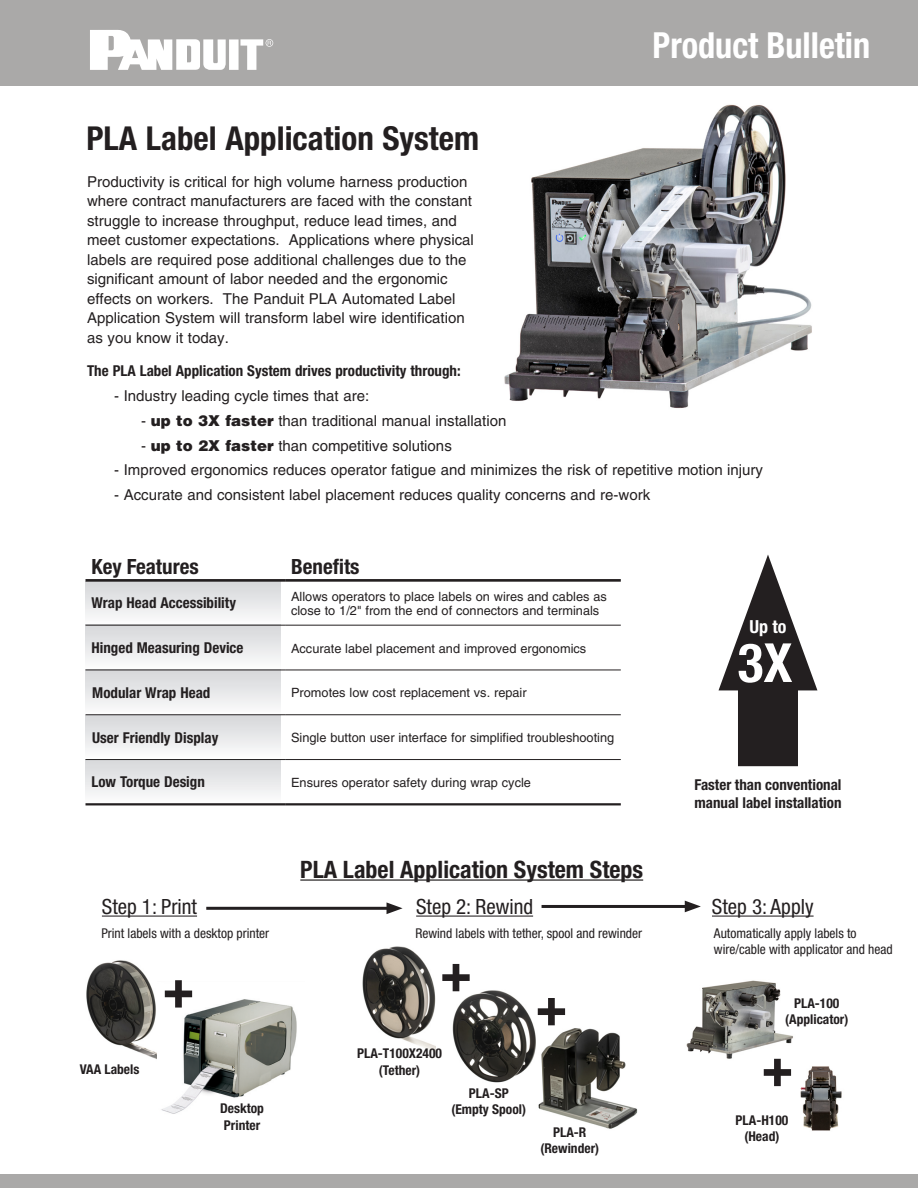
<style>
.page{position:relative;width:918px;height:1188px;background:#fff}
.page>*{position:absolute;margin:0;border:0;box-sizing:border-box;transform-origin:0 0}
.t1{font:700 condensed 54px "Helvetica Neue LT Std";color:#231f20}
.t2{font:700 condensed 54px "Helvetica Neue LT Std";color:#fff}
.t3{font:700 condensed 36px "Helvetica Neue LT Std";color:#fff;scale:.95 1}
.t4{font:700 condensed 33px "Helvetica Neue LT Std";color:#231f20}
.t5{font:700 condensed 24px "Helvetica Neue LT Std";color:#231f20}
.t6{font:condensed 21px "Helvetica Neue LT Std";color:#231f20}
.t7{font:700 condensed 21px "Helvetica Neue LT Std";color:#231f20}
.t8{font:700 condensed 18px "Helvetica Neue LT Std";color:#fff}
.t9{font:15px/19.5px "Helvetica";color:#231f20}
.Tab_2_0{font:700 condensed 15px "Helvetica Neue LT Std";color:#231f20}
.t10{font:condensed 13.5px "Helvetica Neue LT Std";color:#231f20}
.t11{font:700 condensed 13.5px "Helvetica Neue LT Std";color:#231f20}
.Tab_2_0-2{font:12.75px "Helvetica";color:#231f20}
.Tab_1_0{font:12.75px/14.2px "Helvetica";color:#231f20}
.s1{font-weight:900}
</style>
<div class="page">
<img style="left:362px;top:946px;width:74px;height:106px">
<hr style="left:206px;top:907px;width:186px;height:3px;background:#231f20">
<svg style="left:387px;top:902px;width:16px;height:12px"></svg>
<img style="left:504px;top:104px;width:308px;height:305px">
<img style="left:800px;top:1066px;width:42px;height:65px">
<img style="left:452px;top:990px;width:80px;height:93px">
<div style="left:0;top:0;width:918px;height:86px;background:#aaa9a8"></div>
<div style="left:0;top:1174px;width:918px;height:14px;background:#aaa9a8"></div>
<svg style="left:90px;top:30px;width:183px;height:40px"></svg>
<div style="left:738px;top:648px;width:60px;height:118px;background:#231f20"></div>
<svg style="left:719px;top:555px;width:98px;height:135px"></svg>
<div style="left:86px;top:758px;width:195px;height:46px;background:linear-gradient(to bottom,#d3d4d7,#fdfdfd)"></div>
<div style="left:86px;top:582px;width:195px;height:43px;background:linear-gradient(to bottom,#d5d6d9,#fcfcfd)"></div>
<div style="left:86px;top:624px;width:195px;height:46px;background:linear-gradient(to bottom,#d5d6d9,#fcfcfc)"></div>
<div style="left:86px;top:670px;width:195px;height:45px;background:linear-gradient(to bottom,#d5d6d9,#fcfcfc)"></div>
<div style="left:86px;top:715px;width:195px;height:43px;background:linear-gradient(to bottom,#d5d6d8,#fcfcfc)"></div>
<img style="left:86px;top:960px;width:71px;height:99px">
<img style="left:161px;top:999px;width:136px;height:115px">
<img style="left:531px;top:1021px;width:107px;height:108px">
<img style="left:686px;top:980px;width:107px;height:79px">
<hr style="left:300px;top:879px;width:343px;height:2px;background:#231f20">
<hr style="left:102px;top:916px;width:95px;height:1px;background:#231f20">
<hr style="left:416px;top:916px;width:117px;height:1px;background:#231f20">
<hr style="left:712px;top:916px;width:102px;height:1px;background:#231f20">
<hr style="left:542px;top:905px;width:148px;height:3px;background:#231f20">
<svg style="left:685px;top:901px;width:16px;height:11px"></svg>
<hr style="left:86px;top:625px;width:199px;height:1px;background:#231f20">
<hr style="left:285px;top:625px;width:336px;height:1px;background:#231f20">
<hr style="left:86px;top:670px;width:199px;height:1px;background:#231f20">
<hr style="left:285px;top:670px;width:336px;height:1px;background:#231f20">
<hr style="left:86px;top:714px;width:199px;height:1px;background:#231f20">
<hr style="left:285px;top:714px;width:336px;height:1px;background:#231f20">
<hr style="left:86px;top:759px;width:199px;height:1px;background:#231f20">
<hr style="left:285px;top:759px;width:336px;height:1px;background:#231f20">
<hr style="left:86px;top:803px;width:199px;height:2px;background:#231f20">
<hr style="left:285px;top:803px;width:336px;height:2px;background:#231f20">
<hr style="left:86px;top:579px;width:199px;height:3px;background:#231f20">
<hr style="left:285px;top:579px;width:336px;height:3px;background:#231f20">
<p class="t4" style="left:87px;top:118px;width:394px">PLA Label Application System</p>
<p class="t3" style="left:653px;top:24px;width:231px">Product Bulletin</p>
<p class="t9" style="left:87px;top:172px;width:388px">Productivity is critical for high volume harness production where contract manufacturers are faced with the constant struggle to increase throughput, reduce lead times, and meet customer expectations. Applications where physical labels are required pose additional challenges due to the significant amount of labor needed and the ergonomic effects on workers. The Panduit PLA Automated Label Application System will transform label wire identification as you know it today.</p>
<p class="Tab_2_0" style="left:87px;top:361px;width:375px">The PLA Label Application System drives productivity through:</p>
<p class="t9" style="left:114px;top:386px;width:257px">- Industry leading cycle times that are:</p>
<p class="t9" style="left:141px;top:411px;width:367px">- <span class="s1">up to 3X faster</span> than traditional manual installation</p>
<p class="t9" style="left:141px;top:436px;width:312px">- <span class="s1">up to 2X faster</span> than competitive solutions</p>
<p class="t9" style="left:114px;top:460px;width:651px">- Improved ergonomics reduces operator fatigue and minimizes the risk of repetitive motion injury</p>
<p class="t9" style="left:114px;top:485px;width:538px">- Accurate and consistent label placement reduces quality concerns and re-work</p>
<p class="t7" style="left:92px;top:554px;width:109px">Key Features</p>
<p class="t7" style="left:291px;top:554px;width:70px">Benefits</p>
<p class="Tab_2_0" style="left:92px;top:594px;width:146px">Wrap Head Accessibility</p>
<p class="Tab_1_0" style="left:291px;top:589px;width:317px">Allows operators to place labels on wires and cables as close to 1/2" from the end of connectors and terminals</p>
<p class="Tab_2_0" style="left:92px;top:639px;width:154px">Hinged Measuring Device</p>
<p class="Tab_2_0-2" style="left:291px;top:641px;width:297px">Accurate label placement and improved ergonomics</p>
<p class="Tab_2_0" style="left:92px;top:683px;width:120px">Modular Wrap Head</p>
<p class="Tab_2_0-2" style="left:291px;top:686px;width:237px">Promotes low cost replacement vs. repair</p>
<p class="Tab_2_0" style="left:92px;top:728px;width:128px">User Friendly Display</p>
<p class="Tab_2_0-2" style="left:291px;top:730px;width:325px">Single button user interface for simplified troubleshooting</p>
<p class="Tab_2_0" style="left:92px;top:773px;width:115px">Low Torque Design</p>
<p class="Tab_2_0-2" style="left:291px;top:775px;width:241px">Ensures operator safety during wrap cycle</p>
<p class="t5" style="left:300px;top:855px;width:344px">PLA Label Application System Steps</p>
<p class="t8" style="left:750px;top:616px;width:38px">Up to</p>
<p class="t2" style="left:738px;top:630px;width:56px">3X</p>
<p class="Tab_2_0" style="left:694px;top:775px;width:149px">Faster than conventional</p>
<p class="Tab_2_0" style="left:694px;top:793px;width:149px">manual label installation</p>
<p class="t6" style="left:102px;top:894px;width:97px">Step 1: Print</p>
<p class="t6" style="left:416px;top:894px;width:118px">Step 2: Rewind</p>
<p class="t6" style="left:712px;top:894px;width:103px">Step 3: Apply</p>
<p class="t10" style="left:101px;top:925px;width:169px">Print labels with a desktop printer</p>
<p class="t10" style="left:415px;top:925px;width:228px">Rewind labels with tether, spool and rewinder</p>
<p class="t10" style="left:714px;top:925px;width:144px">Automatically apply labels to</p>
<p class="t10" style="left:714px;top:942px;width:180px">wire/cable with applicator and head</p>
<p class="t11" style="left:80px;top:1061px;width:61px">VAA Labels</p>
<p class="t1" style="left:162px;top:956px;width:34px">+</p>
<p class="t11" style="left:220px;top:1100px;width:45px">Desktop</p>
<p class="t11" style="left:224px;top:1117px;width:38px">Printer</p>
<p class="t1" style="left:440px;top:939px;width:34px">+</p>
<p class="t11" style="left:357px;top:1046px;width:86px">PLA-T100X2400</p>
<p class="t11" style="left:379px;top:1062px;width:43px">(Tether)</p>
<p class="t11" style="left:469px;top:1085px;width:41px">PLA-SP</p>
<p class="t11" style="left:451px;top:1101px;width:76px">(Empty Spool)</p>
<p class="t1" style="left:535px;top:973px;width:34px">+</p>
<p class="t11" style="left:553px;top:1124px;width:35px">PLA-R</p>
<p class="t11" style="left:540px;top:1140px;width:60px">(Rewinder)</p>
<p class="t11" style="left:794px;top:995px;width:47px">PLA-100</p>
<p class="t11" style="left:785px;top:1011px;width:65px">(Applicator)</p>
<p class="t1" style="left:761px;top:1034px;width:34px">+</p>
<p class="t11" style="left:736px;top:1112px;width:54px">PLA-H100</p>
<p class="t11" style="left:744px;top:1128px;width:36px">(Head)</p>
</div>
